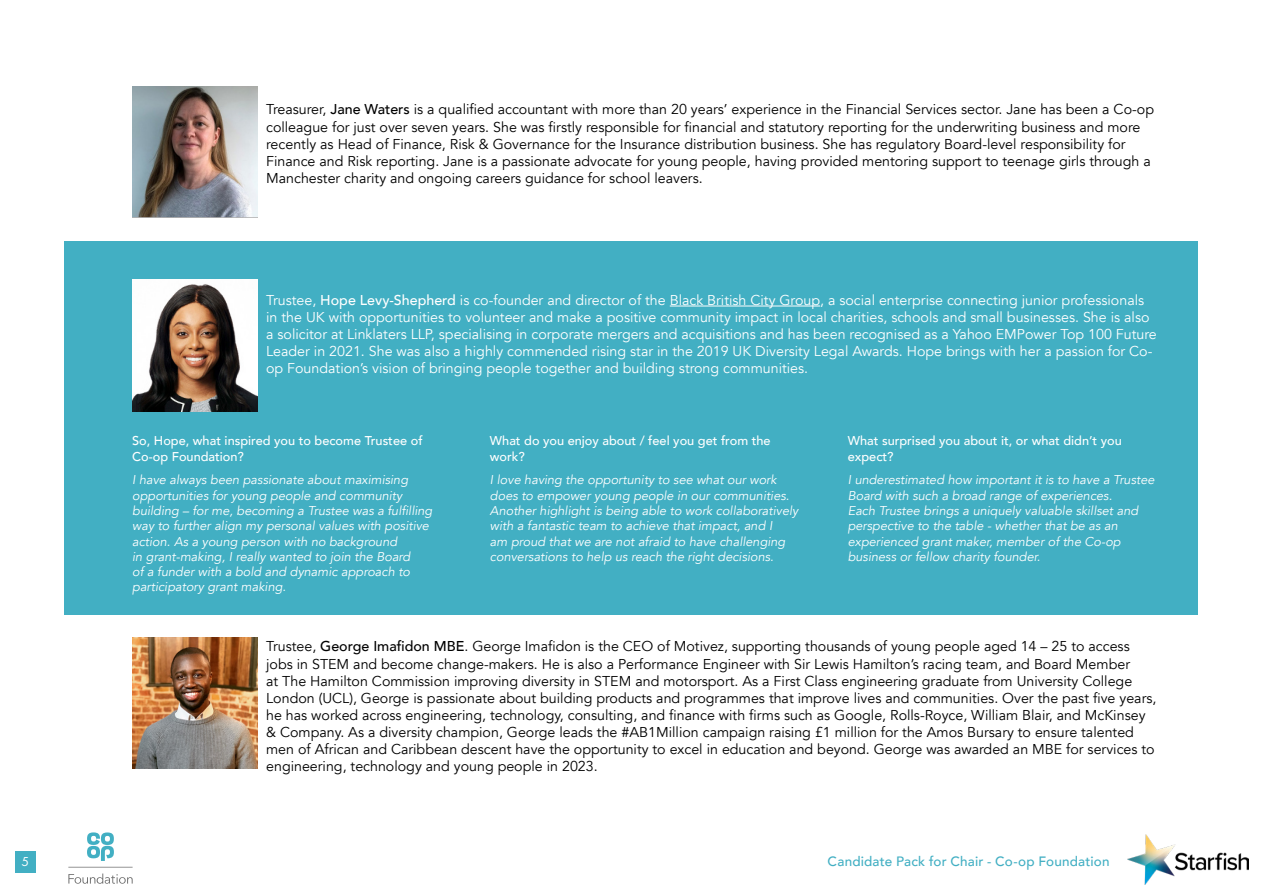
<style>
.page{position:relative;width:1263px;height:893px;background:#fff}
.page>*{position:absolute;margin:0;border:0;box-sizing:border-box;transform-origin:0 0}
.t1{font:14.25px/17.1px "Avenir";color:#000}
.t2{font:14.25px/17.1px "Avenir";color:#fff}
.t3{font:500 13.5px "Avenir";letter-spacing:.015em;color:#42afc3}
.t4{font:13.5px "Futura PT";color:#fff}
.t5{font:italic 12.75px/15.3px "Avenir";color:#fff}
.t6{font:500 12.75px/15.3px "Avenir";color:#fff}
.s1{font-weight:500}
</style>
<div class="page">
<img style="left:1127px;top:834px;width:121px;height:50px">
<div style="left:15px;top:851px;width:21px;height:22px;background:#42afc3"></div>
<svg style="left:87px;top:832px;width:27px;height:29px"></svg>
<svg style="left:68px;top:867px;width:65px;height:17px"></svg>
<div style="left:64px;top:242px;width:1134px;height:373px;background:#42afc3"></div>
<img style="left:132px;top:86px;width:125px;height:132px">
<img style="left:132px;top:637px;width:125px;height:132px">
<img style="left:132px;top:280px;width:125px;height:131px">
<hr style="left:670px;top:306px;width:150px;height:1px;background:#fff">
<p class="t1" style="left:266px;top:101px;width:889px">Treasurer, <span class="s1">Jane Waters</span> is a qualified accountant with more than 20 years’ experience in the Financial Services sector. Jane has been a Co-op colleague for just over seven years. She was firstly responsible for financial and statutory reporting for the underwriting business and more recently as Head of Finance, Risk &amp; Governance for the Insurance distribution business. She has regulatory Board-level responsibility for Finance and Risk reporting. Jane is a passionate advocate for young people, having provided mentoring support to teenage girls through a Manchester charity and ongoing careers guidance for school leavers.</p>
<p class="t2" style="left:266px;top:292px;width:892px">Trustee, <span class="s1">Hope Levy-Shepherd</span> is co-founder and director of the Black British City Group, a social enterprise connecting junior professionals in the UK with opportunities to volunteer and make a positive community impact in local charities, schools and small businesses. She is also a solicitor at Linklaters LLP, specialising in corporate mergers and acquisitions and has been recognised as a Yahoo EMPower Top 100 Future Leader in 2021. She was also a highly commended rising star in the 2019 UK Diversity Legal Awards. Hope brings with her a passion for Co&shy;op Foundation’s vision of bringing people together and building strong communities.</p>
<p class="t6" style="left:132px;top:432px;width:292px">So, Hope, what inspired you to become Trustee of<br>Co-op Foundation?</p>
<p class="t5" style="left:132px;top:473px;width:302px">I have always been passionate about maximising opportunities for young people and community building – for me, becoming a Trustee was a fulfilling way to further align my personal values with positive action. As a young person with no background<br>in grant-making, I really wanted to join the Board<br>of a funder with a bold and dynamic approach to participatory grant making.</p>
<p class="t6" style="left:490px;top:432px;width:282px">What do you enjoy about / feel you get from the work?</p>
<p class="t5" style="left:490px;top:473px;width:310px">I love having the opportunity to see what our work does to empower young people in our communities.<br>Another highlight is being able to work collaboratively with a fantastic team to achieve that impact, and I<br>am proud that we are not afraid to have challenging conversations to help us reach the right decisions.</p>
<p class="t6" style="left:848px;top:432px;width:275px">What surprised you about it, or what didn’t you expect?</p>
<p class="t5" style="left:848px;top:473px;width:308px">I underestimated how important it is to have a Trustee Board with such a broad range of experiences.<br>Each Trustee brings a uniquely valuable skillset and perspective to the table - whether that be as an experienced grant maker, member of the Co-op business or fellow charity founder.</p>
<p class="t1" style="left:266px;top:638px;width:892px">Trustee, <span class="s1">George Imafidon MBE</span>. George Imafidon is the CEO of Motivez, supporting thousands of young people aged 14 – 25 to access jobs in STEM and become change-makers. He is also a Performance Engineer with Sir Lewis Hamilton’s racing team, and Board Member<br>at The Hamilton Commission improving diversity in STEM and motorsport. As a First Class engineering graduate from University College London (UCL), George is passionate about building products and programmes that improve lives and communities. Over the past five years, he has worked across engineering, technology, consulting, and finance with firms such as Google, Rolls-Royce, William Blair, and McKinsey &amp; Company. As a diversity champion, George leads the #AB1Million campaign raising £1 million for the Amos Bursary to ensure talented men of African and Caribbean descent have the opportunity to excel in education and beyond. George was awarded an MBE for services to engineering, technology and young people in 2023.</p>
<p class="t4" style="left:22px;top:853px;width:9px">5</p>
<p class="t3" style="left:827px;top:849px;width:284px">Candidate Pack for Chair - Co-op Foundation</p>
</div>
